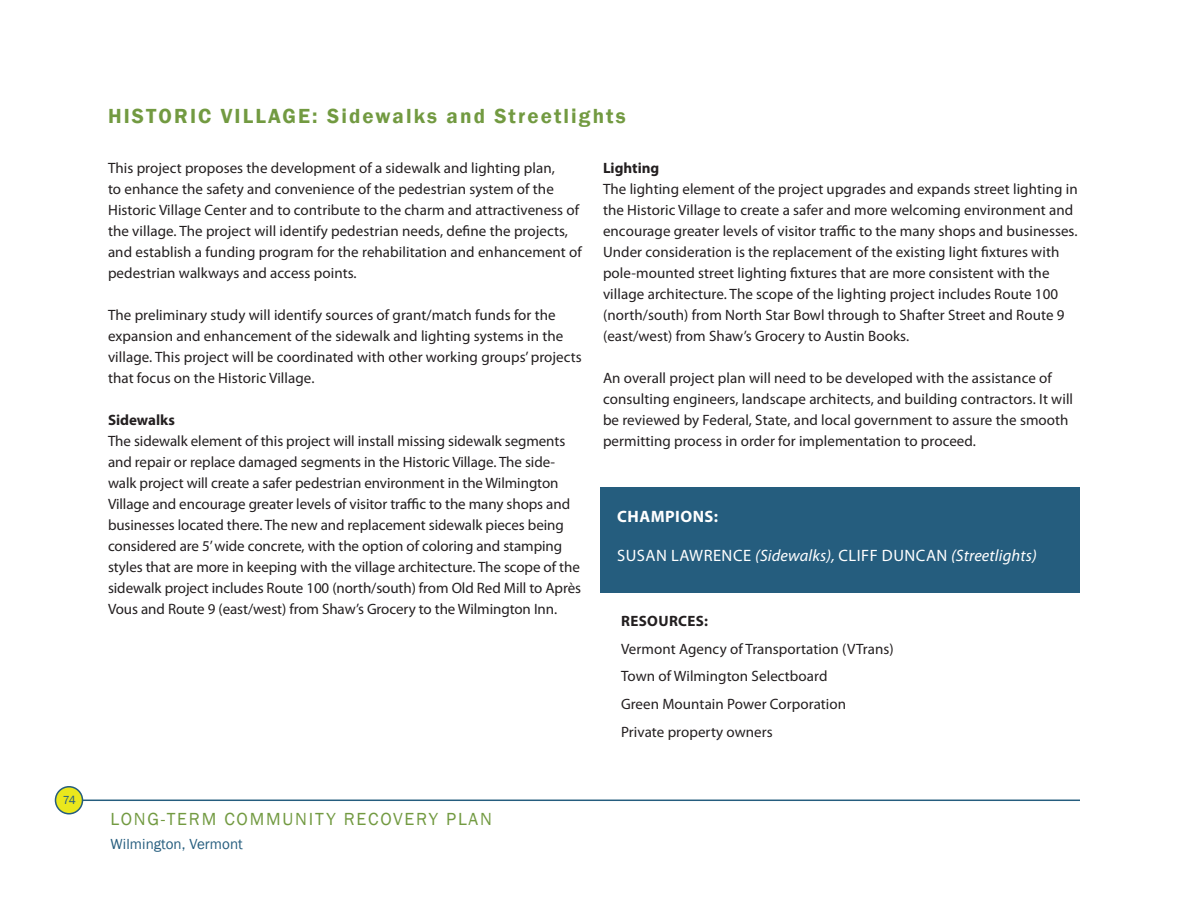
<style>
.page{position:relative;width:1188px;height:918px;background:#fff}
.page>*{position:absolute;margin:0;border:0;box-sizing:border-box;transform-origin:0 0}
.t1{font:600 21px "Franklin Gothic";letter-spacing:.1em;color:#729a41}
.t2{font:18px "Franklin Gothic";letter-spacing:.1em;color:#729a41}
.t3{font:italic 16.5px "Myriad Pro";letter-spacing:.01em;color:#fff}
.t4{font:700 16.5px "Myriad Pro";letter-spacing:.03em;color:#fff}
.t5{font:15px/21px "Myriad Pro";letter-spacing:.005em;color:#231f20}
.t6{font:15px "Franklin Gothic";letter-spacing:.005em;color:#255d7e}
.t7{font:700 15px "Myriad Pro";color:#231f20}
.t8{font:700 15px "Myriad Pro";letter-spacing:.025em;color:#231f20}
.t9{font:12px "Franklin Gothic";color:#255d7e}
.s1{font-style:normal}
</style>
<div class="page">
<hr style="left:73px;top:800px;width:1007px;height:1px;background:#255d7e">
<div style="left:600px;top:487px;width:480px;height:105px;background:#255d7e"></div>
<div style="left:56px;top:787px;width:27px;height:27px;background:#eae71d;border-radius:50%"></div>
<div style="left:55px;top:786px;width:28px;height:28px;border:2px solid #255d7e;border-radius:50%"></div>
<p class="t9" style="left:63px;top:793px;width:14px">74</p>
<p class="t1" style="left:108px;top:103px;width:519px">HISTORIC VILLAGE: Sidewalks and Streetlights</p>
<p class="t5" style="left:108px;top:157px;width:475px">This project proposes the development of a sidewalk and lighting plan,<br>to enhance the safety and convenience of the pedestrian system of the Historic Village Center and to contribute to the charm and attractiveness of the village. The project will identify pedestrian needs, define the projects, and establish a funding program for the rehabilitation and enhancement of pedestrian walkways and access points.</p>
<p class="t5" style="left:108px;top:304px;width:475px">The preliminary study will identify sources of grant/match funds for the expansion and enhancement of the sidewalk and lighting systems in the village. This project will be coordinated with other working groups’ projects that focus on the Historic Village.</p>
<p class="t7" style="left:108px;top:410px;width:68px">Sidewalks</p>
<p class="t5" style="left:108px;top:430px;width:475px">The sidewalk element of this project will install missing sidewalk segments and repair or replace damaged segments in the Historic Village. The side&shy;walk project will create a safer pedestrian environment in the Wilmington Village and encourage greater levels of visitor traffic to the many shops and businesses located there. The new and replacement sidewalk pieces being considered are 5’ wide concrete, with the option of coloring and stamping styles that are more in keeping with the village architecture. The scope of the sidewalk project includes Route 100 (north/south) from Old Red Mill to Après Vous and Route 9 (east/west) from Shaw’s Grocery to the Wilmington Inn.</p>
<p class="t7" style="left:603px;top:158px;width:58px">Lighting</p>
<p class="t5" style="left:603px;top:178px;width:476px">The lighting element of the project upgrades and expands street lighting in the Historic Village to create a safer and more welcoming environment and encourage greater levels of visitor traffic to the many shops and businesses.<br>Under consideration is the replacement of the existing light fixtures with pole-mounted street lighting fixtures that are more consistent with the village architecture. The scope of the lighting project includes Route 100 (north/south) from North Star Bowl through to Shafter Street and Route 9 (east/west) from Shaw’s Grocery to Austin Books.</p>
<p class="t5" style="left:603px;top:367px;width:472px">An overall project plan will need to be developed with the assistance of consulting engineers, landscape architects, and building contractors. It will be reviewed by Federal, State, and local government to assure the smooth permitting process in order for implementation to proceed.</p>
<p class="t4" style="left:617px;top:506px;width:102px">CHAMPIONS:</p>
<p class="t3" style="left:617px;top:545px;width:421px"><span class="s1">SUSAN LAWRENCE</span> (Sidewalks), <span class="s1">CLIFF DUNCAN</span> (Streetlights)</p>
<p class="t8" style="left:621px;top:611px;width:88px">RESOURCES:</p>
<p class="t5" style="left:621px;top:638px;width:274px">Vermont Agency of Transportation (VTrans)</p>
<p class="t5" style="left:621px;top:666px;width:208px">Town of Wilmington Selectboard</p>
<p class="t5" style="left:621px;top:693px;width:227px">Green Mountain Power Corporation</p>
<p class="t5" style="left:621px;top:721px;width:153px">Private property owners</p>
<p class="t2" style="left:111px;top:808px;width:383px">LONG-TERM COMMUNITY RECOVERY PLAN</p>
<p class="t6" style="left:111px;top:835px;width:134px">Wilmington, Vermont</p>
</div>
